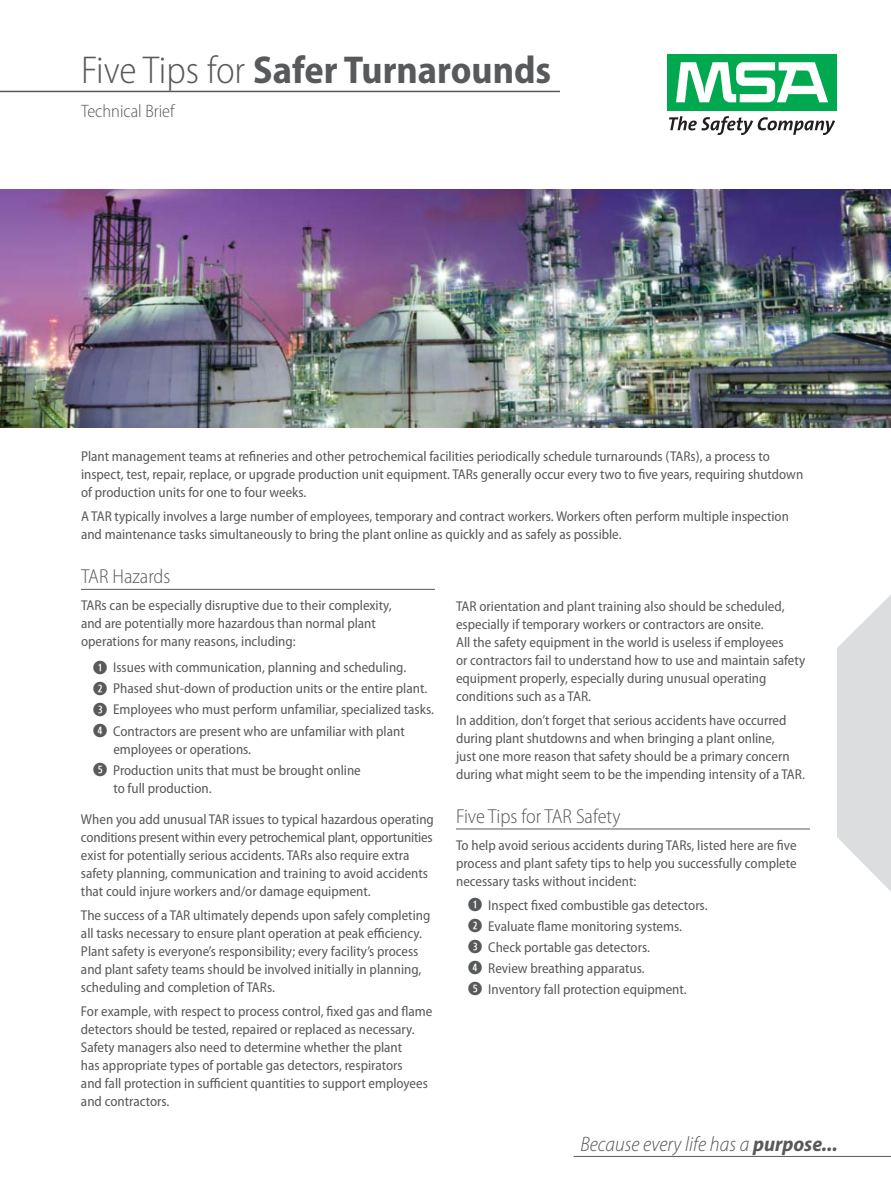
<style>
.page{position:relative;width:891px;height:1188px;background:#fff}
.page>*{position:absolute;margin:0;border:0;box-sizing:border-box;transform-origin:0 0}
.t1{font:700 semi-condensed 39px "Myriad Pro";color:#58595b}
.t2{font:italic 300 semi-condensed 21px "Myriad Pro";color:#58595b}
.t3{font:300 semi-condensed 20.25px "Myriad Pro";color:#58595b}
.t4{font:300 semi-condensed 18px "Myriad Pro";color:#58595b}
.t5{font:semi-condensed 14.25px/18px "Myriad Pro";color:#58595b}
.s1{font-weight:300}
.s2{font-family:"Combi Numerals Pro";font-weight:700;font-stretch:normal;font-size:18px}
.s3{font-weight:700}
</style>
<div class="page">
<svg style="left:837px;top:595px;width:54px;height:297px"></svg>
<div style="left:667px;top:54px;width:170px;height:57px;background:#00a94f"></div>
<svg style="left:676px;top:62px;width:152px;height:40px"></svg>
<svg style="left:669px;top:116px;width:166px;height:19px"></svg>
<hr style="left:574px;top:1156px;width:317px;height:1px;background:#58595b">
<hr style="left:0;top:91px;width:560px;height:1px;background:#58595b">
<hr style="left:81px;top:589px;width:354px;height:1px;background:#58595b">
<hr style="left:456px;top:829px;width:354px;height:1px;background:#58595b">
<img style="left:0;top:190px;width:891px;height:237px">
<h1 class="t1" style="left:81px;top:56px;width:472px"><span class="s1">Five Tips for</span> Safer Turnarounds</h1>
<p class="t4" style="left:81px;top:104px;width:95px">Technical Brief</p>
<p class="t5" style="left:81px;top:449px;width:724px">Plant management teams at refineries and other petrochemical facilities periodically schedule turnarounds (TARs), a process to inspect, test, repair, replace, or upgrade production unit equipment. TARs generally occur every two to five years, requiring shutdown of production units for one to four weeks.</p>
<p class="t5" style="left:81px;top:509px;width:710px">A TAR typically involves a large number of employees, temporary and contract workers. Workers often perform multiple inspection and maintenance tasks simultaneously to bring the plant online as quickly and as safely as possible.</p>
<h3 class="t3" style="left:81px;top:569px;width:91px">TAR Hazards</h3>
<p class="t5" style="left:81px;top:597px;width:312px">TARs can be especially disruptive due to their complexity, and are potentially more hazardous than normal plant operations for many reasons, including:</p>
<p class="t5" style="left:93px;top:658px;width:343px;line-height:21px"><span class="s2">Q</span> Issues with communication, planning and scheduling.<br><span class="s2">W</span> Phased shut-down of production units or the entire plant.<br><span class="s2">E</span> Employees who must perform unfamiliar, specialized tasks.<br><span class="s2">R</span> Contractors are present who are unfamiliar with plant</p>
<p class="t5" style="left:93px;top:739px;width:269px;line-height:21px;text-indent:21px">employees or operations.<br><span class="s2">T</span> Production units that must be brought online</p>
<p class="t5" style="left:113px;top:780px;width:100px">to full production.</p>
<p class="t5" style="left:81px;top:812px;width:354px">When you add unusual TAR issues to typical hazardous operating conditions present within every petrochemical plant, opportunities exist for potentially serious accidents. TARs also require extra safety planning, communication and training to avoid accidents that could injure workers and/or damage equipment.</p>
<p class="t5" style="left:81px;top:908px;width:351px">The success of a TAR ultimately depends upon safely completing all tasks necessary to ensure plant operation at peak efficiency.<br>Plant safety is everyone’s responsibility; every facility’s process and plant safety teams should be involved initially in planning, scheduling and completion of TARs.</p>
<p class="t5" style="left:81px;top:1004px;width:353px">For example, with respect to process control, fixed gas and flame detectors should be tested, repaired or replaced as necessary.<br>Safety managers also need to determine whether the plant<br>has appropriate types of portable gas detectors, respirators<br>and fall protection in sufficient quantities to support employees and contractors.</p>
<p class="t5" style="left:456px;top:599px;width:351px">TAR orientation and plant training also should be scheduled, especially if temporary workers or contractors are onsite.<br>All the safety equipment in the world is useless if employees<br>or contractors fail to understand how to use and maintain safety equipment properly, especially during unusual operating conditions such as a TAR.</p>
<p class="t5" style="left:456px;top:713px;width:350px">In addition, don’t forget that serious accidents have occurred during plant shutdowns and when bringing a plant online,<br>just one more reason that safety should be a primary concern during what might seem to be the impending intensity of a TAR.</p>
<h3 class="t3" style="left:456px;top:808px;width:166px">Five Tips for TAR Safety</h3>
<p class="t5" style="left:456px;top:837px;width:342px;text-align:justify">To help avoid serious accidents during TARs, listed here are five process and plant safety tips to help you successfully complete necessary tasks without incident:</p>
<p class="t5" style="left:468px;top:896px;width:241px;line-height:21px"><span class="s2">Q</span> Inspect fixed combustible gas detectors.<br><span class="s2">W</span> Evaluate flame monitoring systems.<br><span class="s2">E</span> Check portable gas detectors.<br><span class="s2">R</span> Review breathing apparatus.<br><span class="s2">T</span> Inventory fall protection equipment.</p>
<h2 class="t2" style="left:580px;top:1131px;width:259px">Because every life has a <span class="s3">purpose...</span></h2>
</div>
